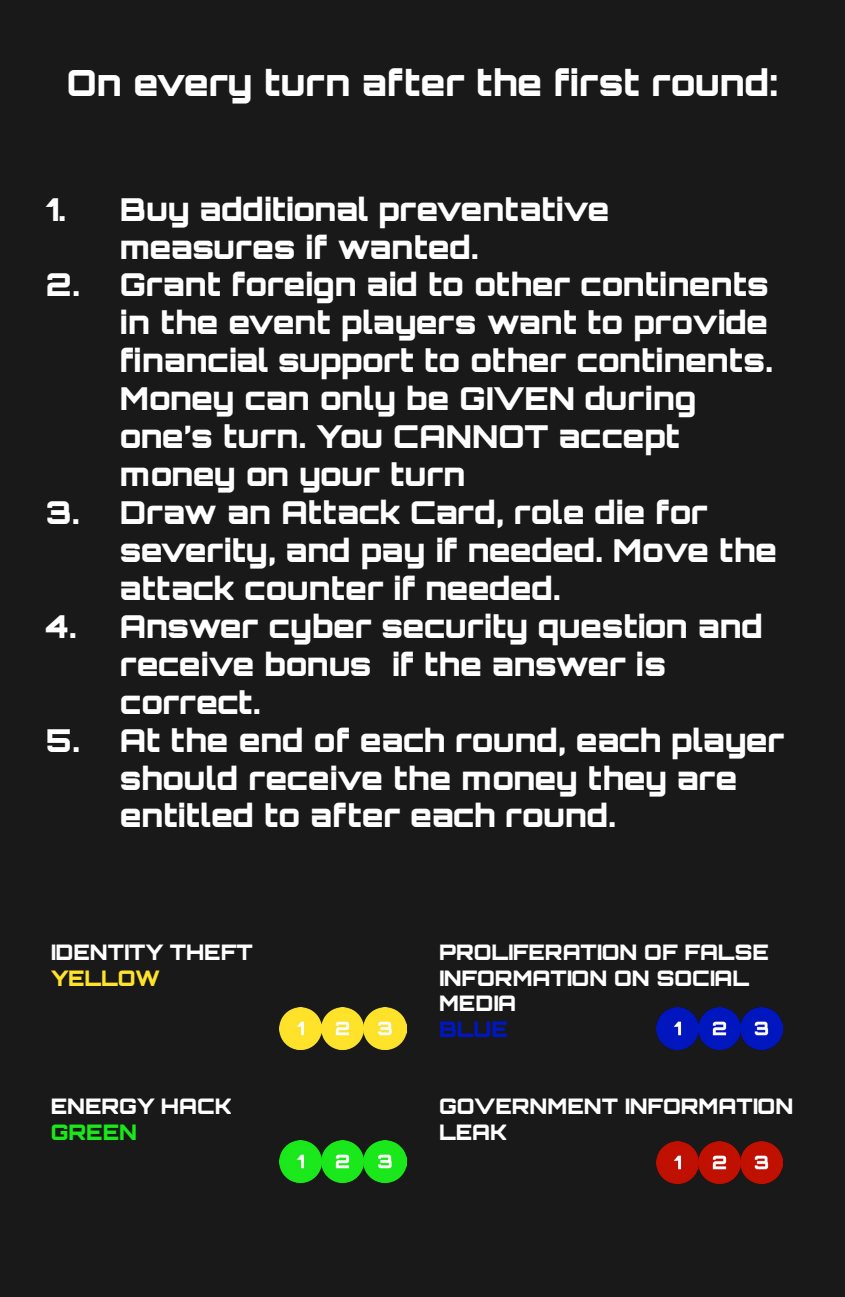
<style>
.page{position:relative;width:845px;height:1297px;background:#fff}
.page>*{position:absolute;margin:0;border:0;box-sizing:border-box;transform-origin:0 0}
.t1{font:900 36.15px "Orbitron";color:#fff}
.t2{font:900 31.58px/38px "Orbitron";color:#fff}
.t3{font:900 21.45px/25.7px "Orbitron";color:#fff}
.t4{font:900 21.45px "Orbitron";color:#ffe22a}
.t5{font:900 21.45px "Orbitron";color:#1ae81b}
.t6{font:900 21.45px "Orbitron";color:#0017bf}
</style>
<div class="page">
<div style="left:0;top:0;width:844px;height:1297px;background:#191919"></div>
<img style="left:279px;top:1008px;width:127px;height:42px">
<img style="left:656px;top:1008px;width:126px;height:42px">
<img style="left:279px;top:1140px;width:127px;height:42px">
<img style="left:656px;top:1141px;width:126px;height:42px">
<p class="t1" style="left:67px;top:61px;width:712px">On every turn after the first round:</p>
<p class="t2" style="left:120px;top:190px;width:491px;text-indent:-74px">1. Buy additional preventative measures if wanted.</p>
<p class="t2" style="left:120px;top:266px;width:654px;text-indent:-74px">2. Grant foreign aid to other continents in the event players want to provide financial support to other continents.<br>Money can only be GIVEN during one’s turn. You CANNOT accept money on your turn</p>
<p class="t2" style="left:120px;top:493px;width:658px;text-indent:-74px">3. Draw an Attack Card, role die for severity, and pay if needed. Move the attack counter if needed.</p>
<p class="t2" style="left:120px;top:607px;width:644px;text-indent:-74px">4. Answer cyber security question and receive bonus if the answer is correct.</p>
<p class="t2" style="left:120px;top:721px;width:665px;text-indent:-74px">5. At the end of each round, each player should receive the money they are entitled to after each round.</p>
<p class="t3" style="left:51px;top:939px;width:203px">IDENTITY THEFT</p>
<p class="t4" style="left:51px;top:965px;width:111px">YELLOW</p>
<p class="t3" style="left:51px;top:1093px;width:183px">ENERGY HACK</p>
<p class="t5" style="left:51px;top:1119px;width:88px">GREEN</p>
<p class="t3" style="left:439px;top:939px;width:331px">PROLIFERATION OF FALSE<br>INFORMATION ON SOCIAL<br>MEDIA</p>
<p class="t6" style="left:439px;top:1016px;width:70px">BLUE</p>
<p class="t3" style="left:439px;top:1093px;width:355px">GOVERNMENT INFORMATION<br>LEAK</p>
</div>
